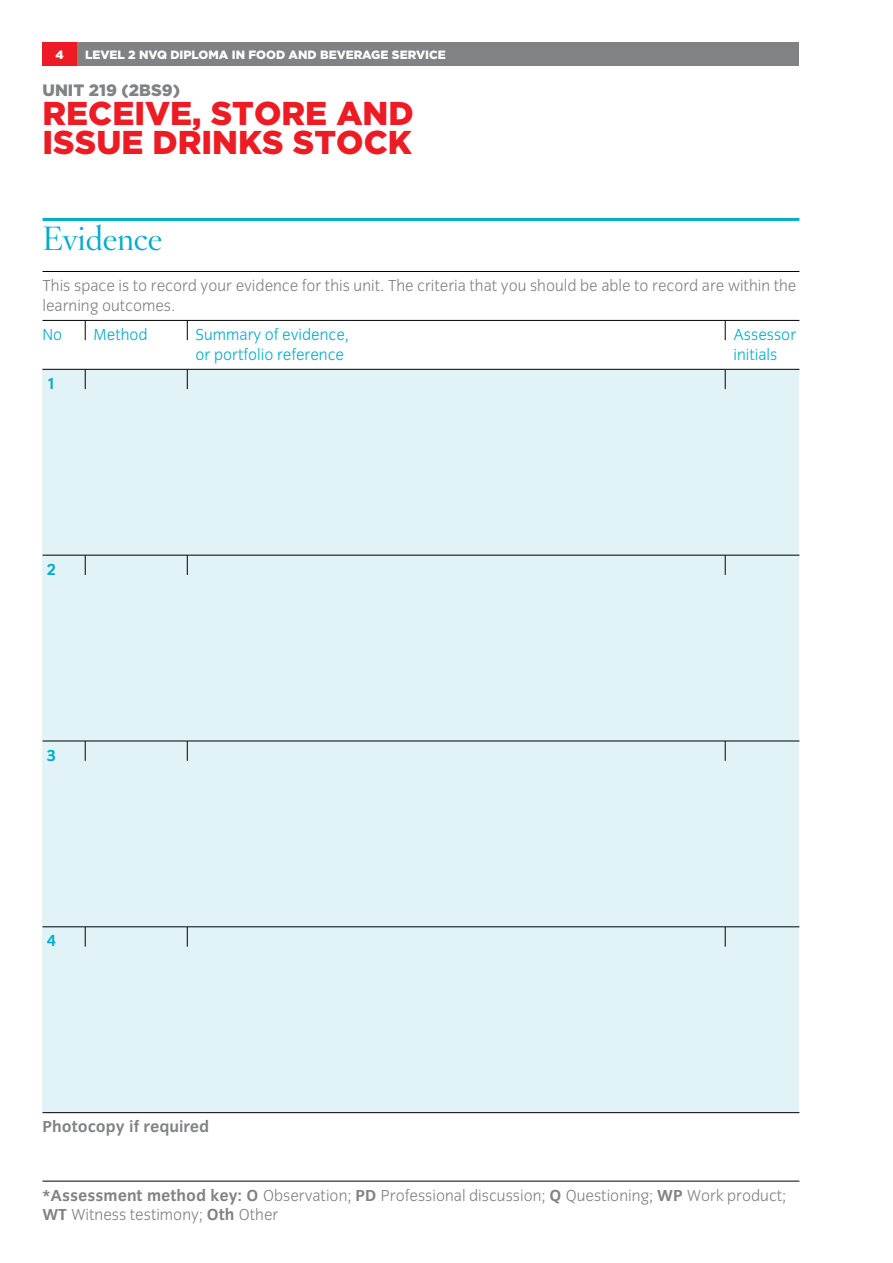
<style>
.page{position:relative;width:893px;height:1263px;background:#fff}
.page>*{position:absolute;margin:0;border:0;box-sizing:border-box;transform-origin:0 0}
.t1{font:900 33px/29.4px "Gotham";color:#ed1c24}
.t2{font:300 33px "Hoefler Titling";color:#00accd}
.t3{font:300 16.5px/19.5px "Congress Sans";color:#808285}
.t4{font:300 16.5px "Congress Sans";color:#00accd}
.t5{font:700 16.5px "Congress Sans";color:#808285}
.t6{font:900 16.5px "Gotham";color:#808285}
.t7{font:700 16.5px "Congress Sans";color:#00accd}
.t8{font:900 12px "Gotham";color:#fff}
.s1{font-weight:700}
</style>
<div class="page">
<hr style="left:43px;top:218px;width:756px;height:3px;background:#00accd">
<hr style="left:43px;top:271px;width:756px;height:1px;background:#000">
<hr style="left:43px;top:1181px;width:756px;height:1px;background:#000">
<svg style="left:85px;top:321px;width:1px;height:19px"></svg>
<svg style="left:187px;top:321px;width:1px;height:19px"></svg>
<svg style="left:725px;top:321px;width:1px;height:19px"></svg>
<div style="left:43px;top:369px;width:756px;height:744px;background:#e2f3f7"></div>
<svg style="left:85px;top:370px;width:1px;height:19px"></svg>
<svg style="left:187px;top:370px;width:1px;height:19px"></svg>
<svg style="left:725px;top:370px;width:1px;height:19px"></svg>
<svg style="left:85px;top:556px;width:1px;height:19px"></svg>
<svg style="left:187px;top:556px;width:1px;height:19px"></svg>
<svg style="left:725px;top:556px;width:1px;height:19px"></svg>
<svg style="left:85px;top:742px;width:1px;height:19px"></svg>
<svg style="left:187px;top:742px;width:1px;height:19px"></svg>
<svg style="left:725px;top:742px;width:1px;height:19px"></svg>
<svg style="left:85px;top:927px;width:1px;height:19px"></svg>
<svg style="left:187px;top:927px;width:1px;height:19px"></svg>
<svg style="left:725px;top:927px;width:1px;height:19px"></svg>
<hr style="left:43px;top:320px;width:756px;height:1px;background:#000">
<hr style="left:43px;top:369px;width:756px;height:1px;background:#000">
<hr style="left:43px;top:555px;width:756px;height:1px;background:#000">
<hr style="left:43px;top:741px;width:756px;height:1px;background:#000">
<hr style="left:43px;top:926px;width:756px;height:1px;background:#000">
<hr style="left:43px;top:1112px;width:756px;height:1px;background:#000">
<div style="left:43px;top:43px;width:756px;height:23px;background:#808285"></div>
<div style="left:43px;top:43px;width:34px;height:23px;background:#ed1c24"></div>
<p class="t8" style="left:55px;top:47px;width:10px">4</p>
<p class="t8" style="left:85px;top:47px;width:182px">LEVEL 2 NVQ DIPLOMA IN FOOD</p>
<p class="t8" style="left:289px;top:47px;width:11px">AND</p>
<p class="t8" style="left:320px;top:47px;width:18px">BEVE</p>
<p class="t8" style="left:354px;top:47px;width:71px">RAGE SERVICE</p>
<p class="t6" style="left:43px;top:80px;width:139px">UNIT 219 (2BS9)</p>
<h1 class="t1" style="left:43px;top:98px;width:373px">RECEIVE, STORE AND<br>ISSU</h1>
<h1 class="t1" style="left:121px;top:127px;width:292px">E DRINKS STOCK</h1>
<h1 class="t2" style="left:43px;top:213px;width:121px">Evidence</h1>
<p class="t3" style="left:43px;top:276px;width:755px">This space is to record your evidence for this unit. The criteria that you should be able to record are within the learning outcomes.</p>
<p class="t4" style="left:43px;top:326px;width:21px">No</p>
<p class="t4" style="left:94px;top:326px;width:56px">Method</p>
<p class="t4" style="left:196px;top:326px;width:155px">Summary of evidence,</p>
<p class="t4" style="left:733px;top:326px;width:64px">Assessor</p>
<p class="t4" style="left:196px;top:345px;width:150px">or portfolio reference</p>
<p class="t4" style="left:733px;top:345px;width:45px">initials</p>
<p class="t7" style="left:47px;top:374px;width:11px">1</p>
<p class="t7" style="left:47px;top:560px;width:11px">2</p>
<p class="t7" style="left:47px;top:746px;width:11px">3</p>
<p class="t7" style="left:47px;top:932px;width:11px">4</p>
<p class="t5" style="left:43px;top:1117px;width:168px">Photocopy if required</p>
<p class="t3" style="left:43px;top:1186px;width:745px"><span class="s1">*Assessment method key: O</span> Observation; <span class="s1">PD</span> Professional discussion; <span class="s1">Q</span> Questioning; <span class="s1">WP</span> Work product;<br><span class="s1">WT</span> Witness testimony; <span class="s1">Oth</span> Other</p>
</div>
